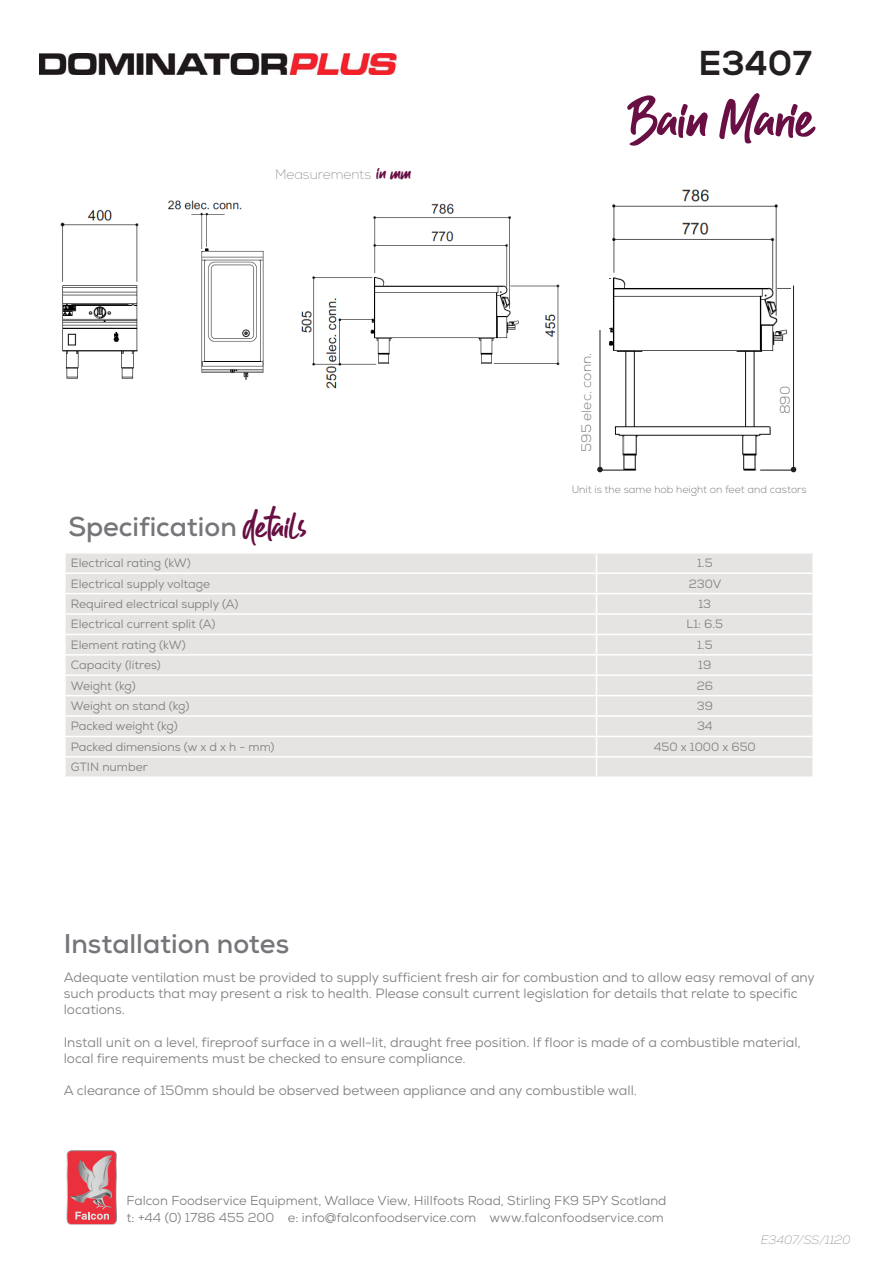
<style>
.page{position:relative;width:893px;height:1263px;background:#fff}
.page>*{position:absolute;margin:0;border:0;box-sizing:border-box;transform-origin:0 0}
.Script_Header_quote{font:55.5px "Guthen Bloots Personal Use";color:#681043}
.t1{font:800 34.5px "Nexa";color:#231f20}
.Script_Header_quote-2{font:33px "Guthen Bloots Personal Use";color:#681043}
.t2{font:700 27px "Nexa";color:#757679}
.Script_Header_quote-3{font:18px "Guthen Bloots Personal Use";color:#681043}
.t3{font:300 13.8px "Nexa";color:#7e7e7c}
.t4{font:13.5px/16.2px "Nexa";color:#7e7e7c}
.t5{font:100 13.5px "Nexa";color:#757679}
.Body{font:13.05px "Nexa";color:#7e7e7c}
.Body-2{font:12px "Nexa";color:#7e7e7c}
.t6{font:italic 100 12px "Nexa";color:#7e7e7c}
.t7{font:300 10.5px "Nexa";color:#7e7e7c}
</style>
<div class="page">
<div style="left:66px;top:554px;width:746px;height:222px;background:#e5e4e3"></div>
<hr style="left:64px;top:572px;width:532px;height:2px;background:#fff">
<hr style="left:596px;top:572px;width:218px;height:2px;background:#fff">
<hr style="left:64px;top:593px;width:532px;height:1px;background:#fff">
<hr style="left:596px;top:593px;width:218px;height:1px;background:#fff">
<hr style="left:64px;top:613px;width:532px;height:2px;background:#fff">
<hr style="left:596px;top:613px;width:218px;height:2px;background:#fff">
<hr style="left:64px;top:634px;width:532px;height:1px;background:#fff">
<hr style="left:596px;top:634px;width:218px;height:1px;background:#fff">
<hr style="left:64px;top:654px;width:532px;height:2px;background:#fff">
<hr style="left:596px;top:654px;width:218px;height:2px;background:#fff">
<hr style="left:64px;top:674px;width:532px;height:2px;background:#fff">
<hr style="left:596px;top:674px;width:218px;height:2px;background:#fff">
<hr style="left:64px;top:695px;width:532px;height:1px;background:#fff">
<hr style="left:596px;top:695px;width:218px;height:1px;background:#fff">
<hr style="left:64px;top:715px;width:532px;height:2px;background:#fff">
<hr style="left:596px;top:715px;width:218px;height:2px;background:#fff">
<hr style="left:64px;top:736px;width:532px;height:1px;background:#fff">
<hr style="left:596px;top:736px;width:218px;height:1px;background:#fff">
<hr style="left:64px;top:756px;width:532px;height:2px;background:#fff">
<svg style="left:65px;top:554px;width:1px;height:222px"></svg>
<hr style="left:596px;top:756px;width:218px;height:2px;background:#fff">
<svg style="left:596px;top:554px;width:1px;height:222px"></svg>
<svg style="left:812px;top:554px;width:1px;height:222px"></svg>
<img style="left:39px;top:54px;width:357px;height:21px">
<img style="left:60px;top:209px;width:79px;height:170px">
<img style="left:301px;top:203px;width:259px;height:186px">
<img style="left:167px;top:200px;width:97px;height:180px">
<img style="left:610px;top:189px;width:181px;height:162px">
<img style="left:600px;top:351px;width:194px;height:122px">
<hr style="left:599px;top:330px;width:1px;height:139px;background:#231f20">
<svg style="left:791px;top:467px;width:5px;height:5px"></svg>
<svg style="left:597px;top:467px;width:6px;height:5px"></svg>
<hr style="left:793px;top:285px;width:1px;height:184px;background:#231f20">
<svg style="left:67px;top:1150px;width:50px;height:75px;background:#d7646d"></svg>
<p class="t1" style="left:698px;top:42px;width:115px">E3407</p>
<p class="t5" style="left:275px;top:166px;width:98px">Measurements</p>
<p class="Script_Header_quote-3" style="left:376px;top:162px;width:36px">in mm</p>
<p class="Script_Header_quote" style="left:631px;top:83px;width:184px">Bain Marie</p>
<p class="t3" style="left:578px;top:452px;width:101px;rotate:-90deg">595 elec. conn.</p>
<p class="t3" style="left:777px;top:414px;width:30px;rotate:-90deg">890</p>
<p class="t7" style="left:572px;top:483px;width:236px">Unit is the same hob height on feet and castors</p>
<p class="t2" style="left:68px;top:509px;width:170px">Specification</p>
<p class="Script_Header_quote-2" style="left:243px;top:505px;width:65px">details</p>
<p class="Body-2" style="left:71px;top:555px;width:121px">Electrical rating (kW)</p>
<p class="Body-2" style="left:697px;top:555px;width:17px">1.5</p>
<p class="Body-2" style="left:71px;top:576px;width:141px">Electrical supply voltage</p>
<p class="Body-2" style="left:689px;top:576px;width:34px">230V</p>
<p class="Body-2" style="left:71px;top:596px;width:169px">Required electrical supply (A)</p>
<p class="Body-2" style="left:698px;top:596px;width:14px">13</p>
<p class="Body-2" style="left:71px;top:617px;width:146px">Electrical current split (A)</p>
<p class="Body-2" style="left:686px;top:617px;width:38px">L1: 6.5</p>
<p class="Body-2" style="left:71px;top:637px;width:116px">Element rating (kW)</p>
<p class="Body-2" style="left:697px;top:637px;width:17px">1.5</p>
<p class="Body-2" style="left:71px;top:657px;width:91px">Capacity (litres)</p>
<p class="Body-2" style="left:698px;top:657px;width:15px">19</p>
<p class="Body-2" style="left:71px;top:678px;width:66px">Weight (kg)</p>
<p class="Body-2" style="left:697px;top:678px;width:18px">26</p>
<p class="Body-2" style="left:71px;top:698px;width:120px">Weight on stand (kg)</p>
<p class="Body-2" style="left:697px;top:698px;width:18px">39</p>
<p class="Body-2" style="left:71px;top:719px;width:108px">Packed weight (kg)</p>
<p class="Body-2" style="left:697px;top:719px;width:17px">34</p>
<p class="Body-2" style="left:71px;top:739px;width:205px">Packed dimensions (w x d x h - mm)</p>
<p class="Body-2" style="left:654px;top:739px;width:103px">450 x 1000 x 650</p>
<p class="Body-2" style="left:71px;top:759px;width:78px">GTIN number</p>
<p class="t2" style="left:64px;top:926px;width:227px">Installation notes</p>
<p class="t4" style="left:64px;top:969px;width:752px">Adequate ventilation must be provided to supply sufficient fresh air for combustion and to allow easy removal of any such products that may present a risk to health. Please consult current legislation for details that relate to specific locations.</p>
<p class="t4" style="left:64px;top:1034px;width:738px">Install unit on a level, fireproof surface in a well-lit, draught free position. If floor is made of a combustible material, local fire requirements must be checked to ensure compliance.</p>
<p class="t4" style="left:64px;top:1083px;width:575px">A clearance of 150mm should be observed between appliance and any combustible wall.</p>
<p class="Body" style="left:126px;top:1192px;width:541px">Falcon Foodservice Equipment, Wallace View, Hillfoots Road, Stirling FK9 5PY Scotland</p>
<p class="Body" style="left:126px;top:1209px;width:539px">t: +44 (0) 1786 455 200 e: info@falconfoodservice.com www.falconfoodservice.com</p>
<p class="t6" style="left:761px;top:1233px;width:91px">E3407/SS/1120</p>
</div>
